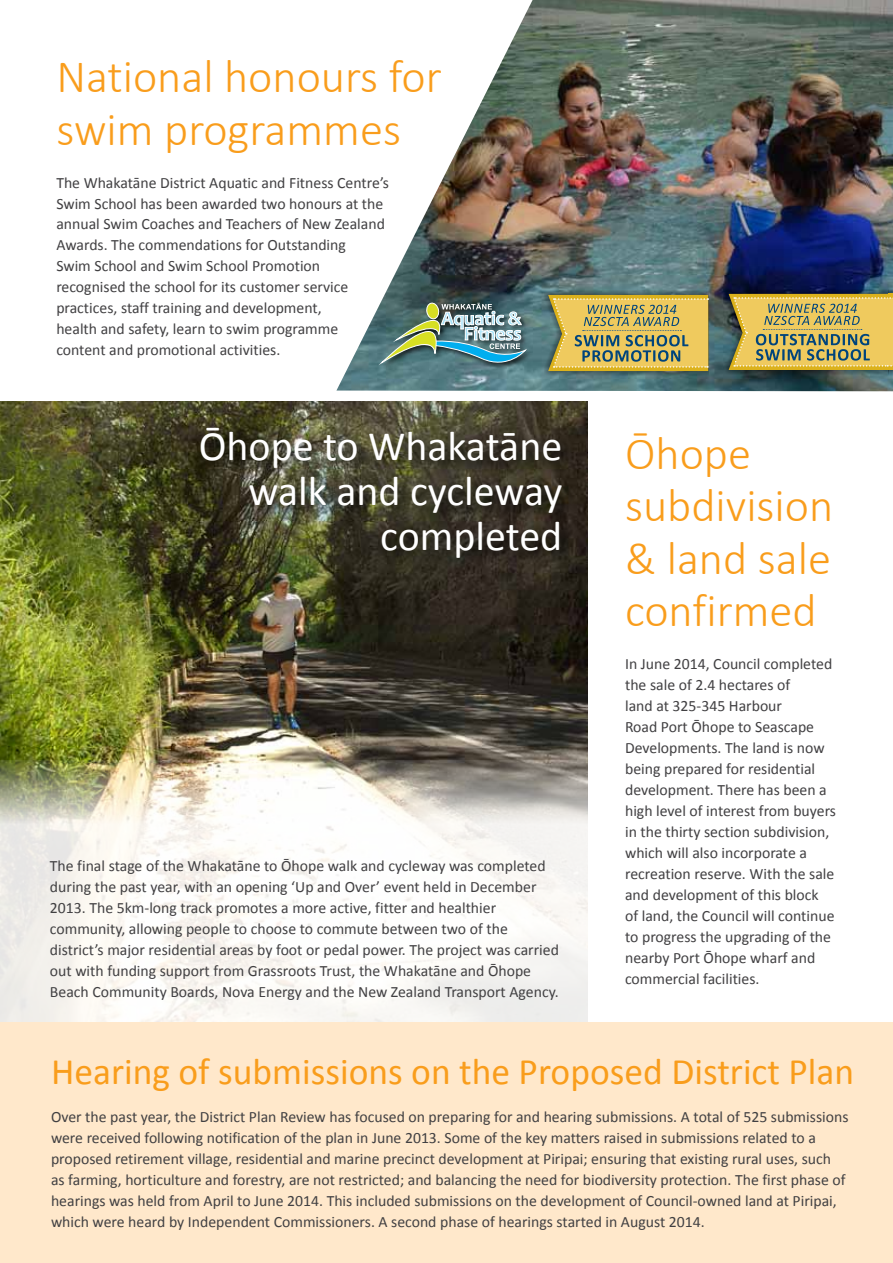
<style>
.page{position:relative;width:893px;height:1263px;background:#fff}
.page>*{position:absolute;margin:0;border:0;box-sizing:border-box;transform-origin:0 0}
.t1{font:300 46.5px/52.5px "Calibri";color:#f99d1c}
.t2{font:42px/45px "Calibri";color:#fff;text-align:right}
.t3{font:37.5px "Calibri";color:#f99d1c}
.t4{font:15.75px/21px "Calibri";color:#414042}
</style>
<div class="page">
<img style="left:0;top:402px;width:588px;height:358px">
<img style="left:336px;top:0;width:557px;height:391px">
<svg style="left:544px;top:290px;width:164px;height:86px"></svg>
<svg style="left:548px;top:295px;width:160px;height:76px"></svg>
<div style="left:198px;top:424px;width:378px;height:148px;background:#000;opacity:.75"></div>
<svg style="left:0;top:760px;width:588px;height:267px"></svg>
<div style="left:1px;top:1022px;width:892px;height:241px;background:#ffe8cb"></div>
<div style="left:380px;top:302px;width:153px;height:69px;background:#000;opacity:.75"></div>
<svg style="left:381px;top:299px;width:145px;height:71px"></svg>
<svg style="left:725px;top:289px;width:163px;height:86px"></svg>
<svg style="left:888px;top:289px;width:5px;height:86px"></svg>
<svg style="left:729px;top:294px;width:164px;height:76px"></svg>
<h1 class="t1" style="left:56px;top:50px;width:387px">National honours for swim programmes</h1>
<p class="t4" style="left:56px;top:172px;width:334px">The Whakatāne District Aquatic and Fitness Centre’s Swim School has been awarded two honours at the annual Swim Coaches and Teachers of New Zealand Awards. The commendations for Outstanding<br>Swim School and Swim School Promotion recognised the school for its customer service practices, staff training and development,<br>health and safety, learn to swim programme content and promotional activities.</p>
<h2 class="t2" style="left:199px;top:423px;width:365px">Ōhope to Whakatāne walk and cycleway completed</h2>
<p class="t4" style="left:50px;top:855px;width:510px">The final stage of the Whakatāne to Ōhope walk and cycleway was completed during the past year, with an opening ‘U p and Over’ event held in December 2013. The 5km-long track promotes a more active, fitter and healthier community, allowing people to choose to commute between two of the district’s major residential areas by foot or pedal power. The project was carried out with funding support from Grassroots Trust, the Whakatāne and Ōhope Beach Community Boards, Nova Energy and the New Zealand Transport Agency.</p>
<h1 class="t1" style="left:625px;top:426px;width:210px">Ōhope subdivision &amp; land sale confirmed</h1>
<p class="t4" style="left:625px;top:653px;width:212px">In June 2014, Council completed the sale of 2.4 hectares of<br>land at 325-345 Harbour<br>Road Port Ōhope to Seascape<br>Developments. The land is now being prepared for residential development. There has been a high level of interest from buyers in the thirty section subdivision, which will also incorporate a recreation reserve. With the sale and development of this block<br>of land, the Council will continue to progress the upgrading of the nearby Port Ōhope wharf and commercial facilities.</p>
<h3 class="t3" style="left:51px;top:1048px;width:805px">Hearing of submissions on the Proposed District Plan</h3>
<p class="t4" style="left:51px;top:1106px;width:799px">Over the past year, the District Plan Review has focused on preparing for and hearing submissions. A total of 525 submissions were received following notification of the plan in June 2013. Some of the key matters raised in submissions related to a proposed retirement village, residential and marine precinct development at Piripai; ensuring that existing rural uses, such as farming, horticulture and forestry, are not restricted; and balancing the need for biodiversity protection. The first phase of hearings was held from April to June 2014. This included submissions on the development of Council-owned land at Piripai, which were heard by Independent Commissioners. A second phase of hearings started in August 2014.</p>
</div>
